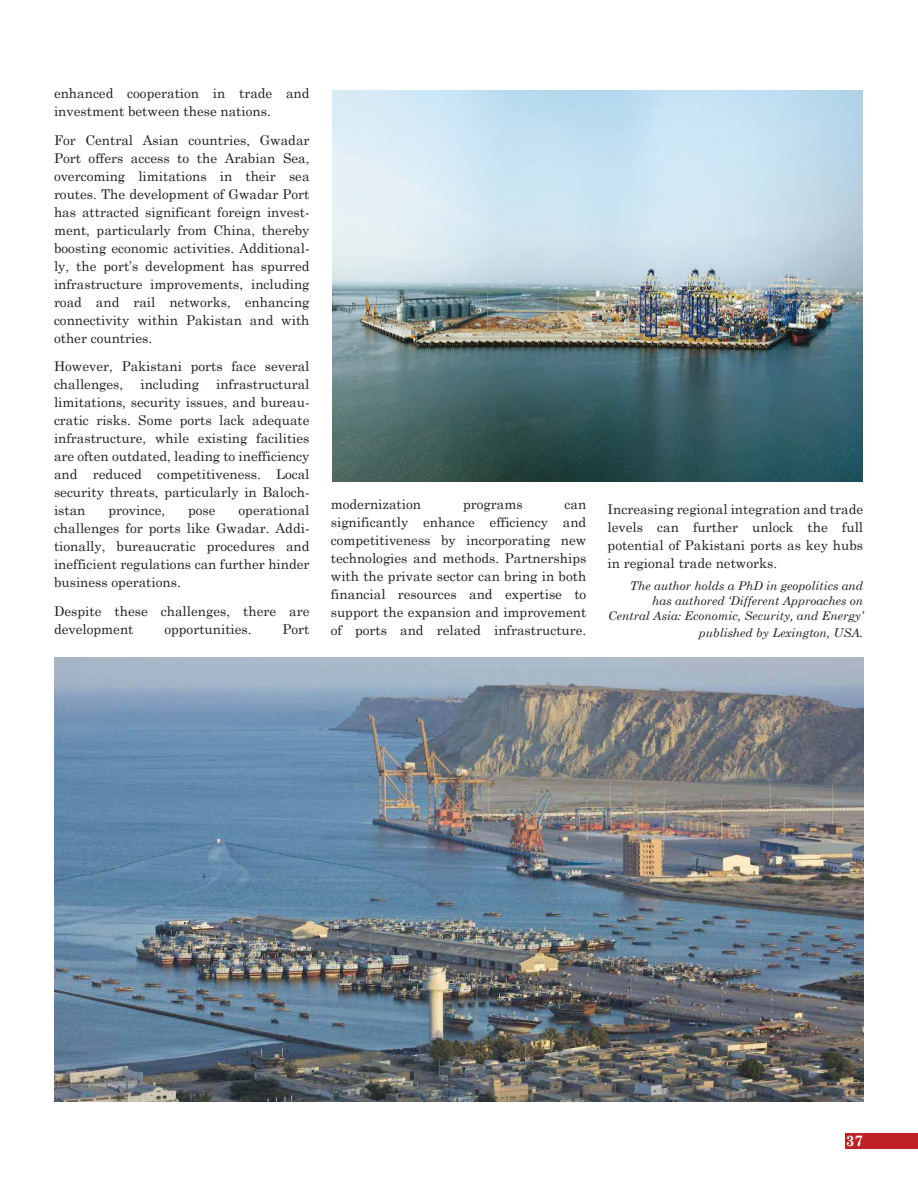
<style>
.page{position:relative;width:918px;height:1188px;background:#fff}
.page>*{position:absolute;margin:0;border:0;box-sizing:border-box;transform-origin:0 0}
.t1{font:700 15px "Century Schoolbook";color:#fff}
.t2{font:13.5px/18px "Century Schoolbook";color:#231f20;text-align:justify}
.t3{font:italic 12px/15px "Century Schoolbook";color:#231f20;text-align:right}
</style>
<div class="page">
<div style="left:845px;top:1133px;width:73px;height:16px;background:#be2126"></div>
<img style="left:54px;top:657px;width:809px;height:444px">
<img style="left:332px;top:91px;width:530px;height:391px">
<p class="t2" style="left:54px;top:83px;width:257px">enhanced cooperation in trade and investment between these nations.</p>
<p class="t2" style="left:54px;top:130px;width:257px">For Central Asian countries, Gwadar Port offers access to the Arabian Sea, overcoming limitations in their sea routes. The development of Gwadar Port has attracted significant foreign invest&shy;ment, particularly from China, thereby boosting economic activities. Additional&shy;ly, the port’s development has spurred infrastructure improvements, including road and rail networks, enhancing connectivity within Pakistan and with other countries.</p>
<p class="t2" style="left:54px;top:356px;width:257px">However, Pakistani ports face several challenges,</p>
<p class="t2" style="left:54px;top:374px;width:257px;text-indent:162px">infrastructural limitations, security issues, and bureau&shy;cratic risks. Some ports lack adequate infrastructure, while existing facilities are often outdated, leading to inefficiency and reduced competitiveness. Local security threats, particularly in Baloch&shy;istan</p>
<p class="t2" style="left:140px;top:374px;width:60px">including</p>
<p class="t2" style="left:54px;top:500px;width:257px;text-indent:185px">operational challenges for ports like Gwadar. Addi&shy;tionally, bureaucratic procedures and inefficient regulations can further hinder business operations.</p>
<p class="t2" style="left:54px;top:601px;width:257px">Despite these challenges, there are development</p>
<p class="t2" style="left:108px;top:500px;width:58px">province,</p>
<p class="t2" style="left:188px;top:500px;width:29px">pose</p>
<p class="t2" style="left:164px;top:619px;width:89px">opportunities.</p>
<p class="t2" style="left:283px;top:619px;width:28px">Port</p>
<p class="t2" style="left:331px;top:494px;width:92px">modernization</p>
<p class="t2" style="left:463px;top:494px;width:61px">programs</p>
<p class="t2" style="left:331px;top:494px;width:257px;text-indent:234px">can significantly enhance efficiency and competitiveness by incorporating new technologies and methods. Partnerships with the private sector can bring in both financial resources and expertise to support the expansion and improvement of ports and related infrastructure.</p>
<p class="t2" style="left:608px;top:499px;width:257px">Increasing regional integration and trade levels can further unlock the full potential of Pakistani ports as key hubs in regional trade networks.</p>
<p class="t3" style="left:608px;top:578px;width:257px">The author holds a PhD in geopolitics and has authored ‘Different Approaches on<br>Central Asia: Economic, Security, and Energy’</p>
<p class="t3" style="left:699px;top:625px;width:166px">published by Lexington, USA.</p>
<p class="t1" style="left:846px;top:1129px;width:19px">37</p>
</div>
